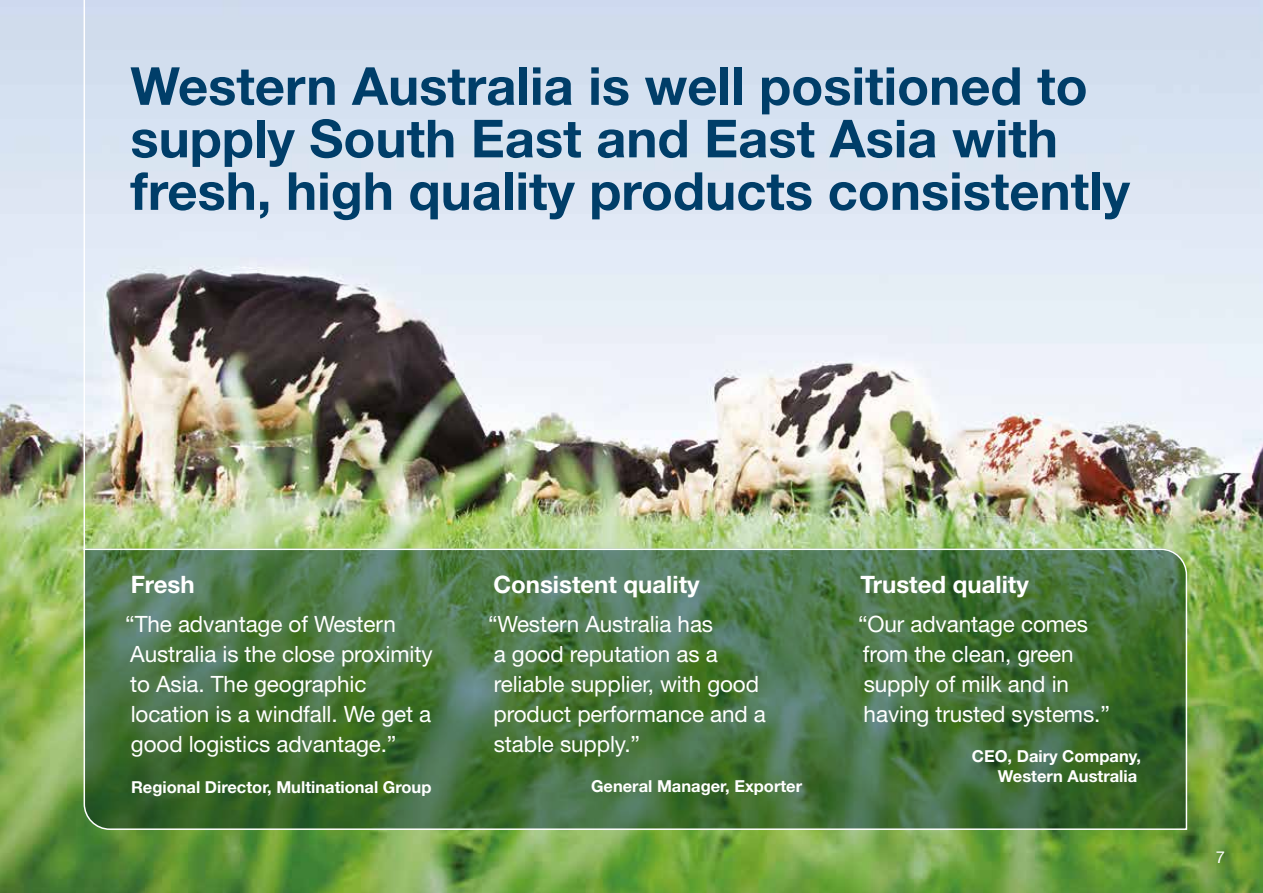
<style>
.page{position:relative;width:1263px;height:893px;background:#fff}
.page>*{position:absolute;margin:0;border:0;box-sizing:border-box;transform-origin:0 0}
.H1_small{font:700 52.5px/52.5px "Helvetica Neue";color:#003e69}
.t1{font:700 24px "Helvetica Neue";color:#fff}
.Pullquote{font:22.5px/30px "Helvetica Neue";letter-spacing:-.005em;color:#fff}
.Pullquote_name{font:700 16.5px/19.5px "Helvetica Neue";color:#fff;text-align:right}
.t2{font:16.5px "Helvetica Neue";color:#fff}
</style>
<div class="page">
<img style="left:0;top:0;width:1263px;height:893px">
<svg style="left:83px;top:548px;width:1105px;height:283px;background:#497442"></svg>
<hr style="left:84px;top:0;width:1px;height:550px;background:#fff">
<p class="H1_small" style="left:130px;top:59px;width:1001px">Western Australia is well positioned to supply South East and East Asia with fresh, high quality products consistently</p>
<h3 class="t1" style="left:131px;top:570px;width:66px">Fresh</h3>
<p class="Pullquote" style="left:125px;top:609px;width:309px">“The advantage of Western<br>Australia is the close proximity to Asia. The geographic location is a windfall. We get a good logistics advantage.”</p>
<p class="Pullquote_name" style="left:131px;top:777px;width:302px">Regional Director, Multinational Group</p>
<h3 class="t1" style="left:493px;top:570px;width:208px">Consistent quality</h3>
<p class="Pullquote" style="left:488px;top:608px;width:279px">“Western Australia has<br>a good reputation as a reliable supplier, with good product performance and a stable supply.”</p>
<p class="Pullquote_name" style="left:591px;top:776px;width:213px">General Manager, Exporter</p>
<h3 class="t1" style="left:860px;top:570px;width:170px">Trusted quality</h3>
<p class="Pullquote" style="left:858px;top:608px;width:253px">“Our advantage comes from the clean, green supply of milk and in having trusted systems.”</p>
<p class="Pullquote_name" style="left:972px;top:746px;width:171px">CEO, Dairy Company,<br>Western Australia</p>
<p class="t2" style="left:1216px;top:848px;width:11px">7</p>
</div>
